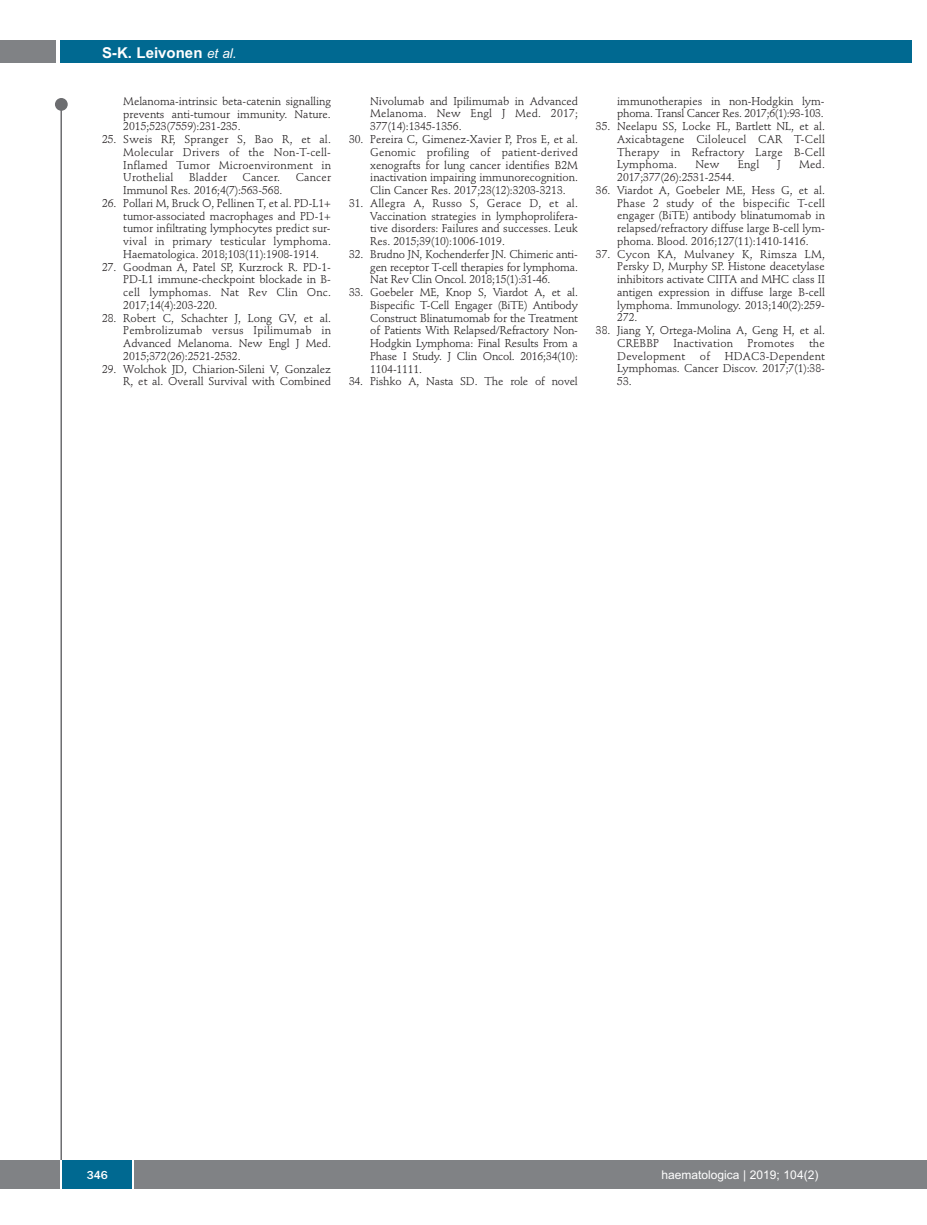
<style>
.page{position:relative;width:927px;height:1225px;background:#fff}
.page>*{position:absolute;margin:0;border:0;box-sizing:border-box;transform-origin:0 0}
.t1{font:700 15px "Arial";color:#fff}
.t2{font:12px "Arial";color:#fff}
.t3{font:500 12px "Franklin Gothic";color:#fff}
.t4{font:11.25px/12.8px "Stempel Schneidler";letter-spacing:-.005em;color:#231f20;text-align:justify}
.t5{font:11.25px "Stempel Schneidler";letter-spacing:.015em;color:#231f20}
.s1{font-weight:400;font-style:italic;font-size:13.5px}
</style>
<div class="page">
<div style="left:911px;top:1160px;width:16px;height:28px;background:#808285"></div>
<div style="left:55px;top:98px;width:13px;height:13px;background:#6c6d70;border-radius:50%"></div>
<hr style="left:60px;top:101px;width:2px;height:1061px;background:#6c6d70">
<div style="left:60px;top:40px;width:852px;height:22px;background:#006991"></div>
<div style="left:0;top:40px;width:56px;height:22px;background:#808285"></div>
<div style="left:0;top:1160px;width:911px;height:28px;background:#808285"></div>
<div style="left:62px;top:1160px;width:71px;height:28px;background:#006991"></div>
<hr style="left:60px;top:1160px;width:2px;height:28px;background:#fff">
<svg style="left:133px;top:1160px;width:1px;height:28px"></svg>
<h1 class="t1" style="left:102px;top:44px;width:136px">S-K. Leivonen <span class="s1">et al.</span></h1>
<p class="t4" style="left:123px;top:96px;width:209px">Melanoma-intrinsic beta-catenin signalling prevents anti-tumour immunity. Nature.<br>2015;523(7559):231-235.</p>
<p class="t4" style="left:123px;top:134px;width:209px;text-indent:-21px">25. Sweis RF, Spranger S, Bao R, et al.<br>Molecular Drivers of the Non-T-cell-Inflamed Tumor Microenvironment in Urothelial</p>
<p class="t5" style="left:189px;top:173px;width:39px">Bladder</p>
<p class="t4" style="left:243px;top:172px;width:39px">Cancer.</p>
<p class="t4" style="left:296px;top:172px;width:37px">Cancer</p>
<p class="t4" style="left:123px;top:185px;width:161px">Immunol Res. 2016;4(7):563-568.</p>
<p class="t4" style="left:123px;top:198px;width:209px;text-indent:-21px">26. Pollari M, Bruck O, Pellinen T, et al. PD-L1+ tumor-associated macrophages and PD-1+ tumor infiltrating lymphocytes predict sur&shy;vival in primary testicular lymphoma.<br>Haematologica. 2018;103(11):1908-1914.</p>
<p class="t4" style="left:123px;top:261px;width:209px;text-indent:-21px">27. Goodman A, Patel SP, Kurzrock R. PD-1- PD-L1 immune-checkpoint blockade in B&shy;cell lymphomas. Nat Rev Clin Onc.<br>2017;14(4):203-220.</p>
<p class="t4" style="left:123px;top:312px;width:209px;text-indent:-21px">28. Robert C, Schachter J, Long GV, et al.<br>Pembrolizumab versus Ipilimumab in Advanced Melanoma. New Engl J Med.<br>2015;372(26):2521-2532.</p>
<p class="t4" style="left:102px;top:363px;width:230px;text-align:right">29. Wolchok JD, Chiarion-Sileni V, Gonzalez<br>R, et al. Overall Survival with Combined</p>
<p class="t4" style="left:370px;top:96px;width:209px">Nivolumab and Ipilimumab in Advanced Melanoma. New Engl J Med. 2017; 377(14):1345-1356.</p>
<p class="t4" style="left:370px;top:134px;width:209px;text-indent:-21px">30. Pereira C, Gimenez-Xavier P, Pros E, et al.<br>Genomic profiling of patient-derived xenografts for lung cancer identifies B2M inactivation impairing immunorecognition.<br>Clin Cancer Res. 2017;23(12):3203-3213.</p>
<p class="t4" style="left:370px;top:198px;width:209px;text-indent:-21px">31. Allegra A, Russo S, Gerace D, et al.<br>Vaccination strategies in lymphoprolifera&shy;tive disorders: Failures and successes. Leuk Res. 2015;39(10):1006-1019.</p>
<p class="t4" style="left:370px;top:249px;width:209px;text-indent:-21px">32. Brudno JN, Kochenderfer JN. Chimeric anti&shy;gen receptor T-cell therapies for lymphoma.<br>Nat Rev Clin Oncol. 2018;15(1):31-46.</p>
<p class="t4" style="left:370px;top:287px;width:209px;text-indent:-21px">33. Goebeler ME, Knop S, Viardot A, et al.<br>Bispecific T-Cell Engager (BiTE) Antibody Construct Blinatumomab for the Treatment of Patients With Relapsed/Refractory Non-Hodgkin Lymphoma: Final Results From a Phase I Study. J Clin Oncol. 2016;34(10):<br>1104-1111.</p>
<p class="t4" style="left:349px;top:376px;width:230px">34. Pishko A, Nasta SD. The role of novel</p>
<p class="t4" style="left:617px;top:95px;width:209px">immunotherapies in non-Hodgkin lym&shy;phoma. Transl Cancer Res. 2017;6(1):93-103.</p>
<p class="t4" style="left:617px;top:121px;width:209px;text-indent:-21px">35. Neelapu SS, Locke FL, Bartlett NL, et al.<br>Axicabtagene Ciloleucel CAR T-Cell Therapy in Refractory Large B-Cell Lymphoma.</p>
<p class="t4" style="left:695px;top:159px;width:26px">New</p>
<p class="t4" style="left:738px;top:159px;width:23px">Engl</p>
<p class="t4" style="left:777px;top:159px;width:5px">J</p>
<p class="t4" style="left:799px;top:159px;width:27px">Med.</p>
<p class="t4" style="left:617px;top:172px;width:119px">2017;377(26):2531-2544.</p>
<p class="t4" style="left:617px;top:185px;width:209px;text-indent:-21px">36. Viardot A, Goebeler ME, Hess G, et al.<br>Phase 2 study of the bispecific T-cell engager (BiTE) antibody blinatumomab in relapsed/refractory diffuse large B-cell lym&shy;phoma. Blood. 2016;127(11):1410-1416.</p>
<p class="t4" style="left:617px;top:248px;width:209px;text-indent:-21px">37. Cycon KA, Mulvaney K, Rimsza LM, Persky D, Murphy SP. Histone deacetylase inhibitors activate CIITA and MHC class II antigen expression in diffuse large B-cell lymphoma. Immunology. 2013;140(2):259- 272.</p>
<p class="t4" style="left:617px;top:325px;width:209px;text-indent:-21px">38. Jiang Y, Ortega-Molina A, Geng H, et al.<br>CREBBP</p>
<p class="t5" style="left:674px;top:338px;width:61px">Inactivation</p>
<p class="t5" style="left:747px;top:338px;width:49px">Promotes</p>
<p class="t4" style="left:809px;top:338px;width:17px">the</p>
<p class="t5" style="left:617px;top:351px;width:69px">Development</p>
<p class="t4" style="left:700px;top:350px;width:12px">of</p>
<p class="t4" style="left:617px;top:350px;width:209px;text-indent:108px">HDAC3-Dependent Lymphomas. Cancer Discov. 2017;7(1):38- 53.</p>
<p class="t3" style="left:87px;top:1167px;width:23px">346</p>
<p class="t2" style="left:661px;top:1167px;width:158px">haematologica | 2019; 104(2)</p>
</div>
